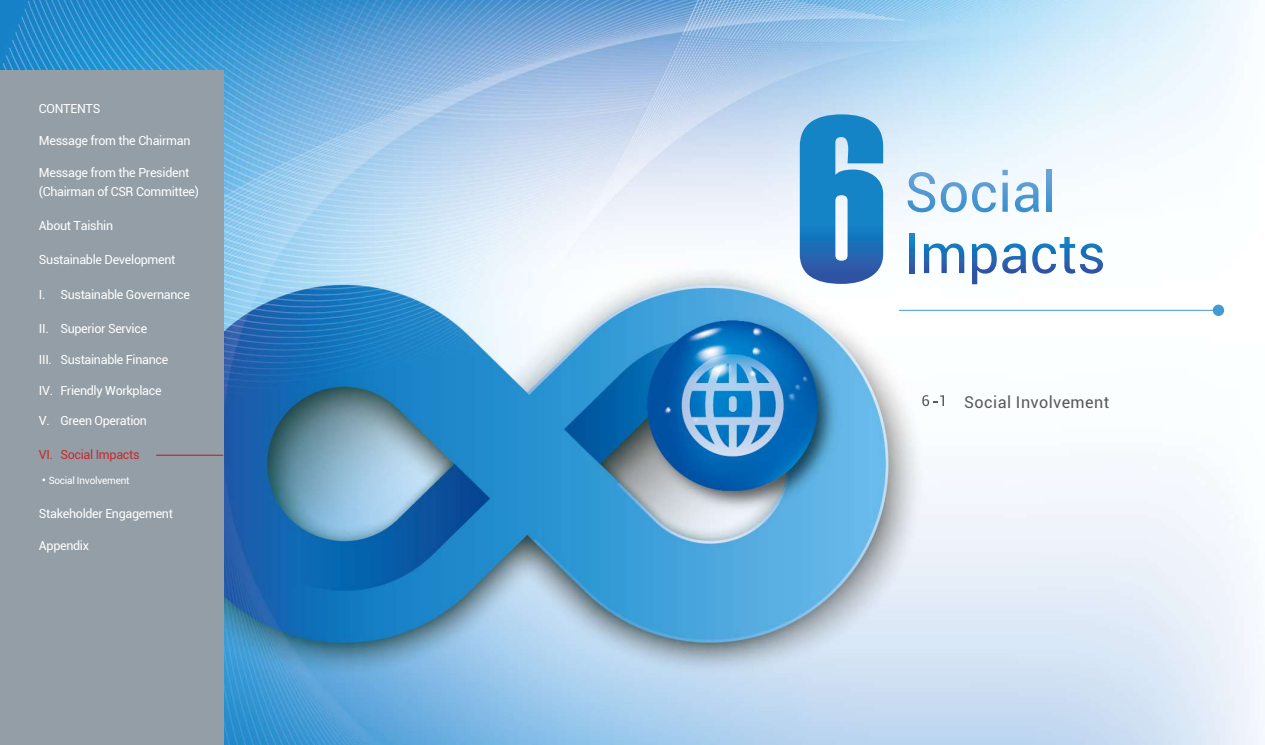
<style>
.page{position:relative;width:1265px;height:745px;background:#fff}
.page>*{position:absolute;margin:0;border:0;box-sizing:border-box;transform-origin:0 0}
.t1{font:16.25px "Roboto";letter-spacing:.025em;color:#57585a}
.t2{font:12.5px "Roboto";letter-spacing:-.025em;color:#fff}
.t3{font:12.5px "Roboto";letter-spacing:-.025em;color:#c52b2f}
.t4{font:12.5px "Noto Sans CJ Ktc";color:#fff}
.t5{font:10px "Roboto";letter-spacing:-.025em;color:#fff}
</style>
<div class="page">
<img style="left:0;top:0;width:1263px;height:744px">
<svg style="left:800px;top:114px;width:83px;height:170px;background:#3d8fc9"></svg>
<hr style="left:899px;top:310px;width:319px;height:1px;background:#419bd5">
<div style="left:1213px;top:304px;width:11px;height:12px;background:#419bd5;border-radius:50%"></div>
<svg style="left:907px;top:172px;width:28px;height:40px"></svg>
<svg style="left:941px;top:182px;width:55px;height:30px"></svg>
<svg style="left:1002px;top:170px;width:6px;height:42px"></svg>
<svg style="left:1015px;top:182px;width:24px;height:30px"></svg>
<svg style="left:1047px;top:170px;width:5px;height:42px"></svg>
<svg style="left:910px;top:234px;width:5px;height:39px"></svg>
<svg style="left:924px;top:243px;width:40px;height:30px"></svg>
<svg style="left:972px;top:237px;width:131px;height:47px"></svg>
<svg style="left:922px;top:395px;width:22px;height:11px"></svg>
<div style="left:0;top:71px;width:223px;height:673px;background:#939ea6"></div>
<hr style="left:156px;top:454px;width:67px;height:1px;background:#c52b2f">
<p class="t2" style="left:39px;top:100px;width:63px">CONTENTS</p>
<p class="t2" style="left:39px;top:132px;width:153px">Message from the Chairman</p>
<p class="t2" style="left:39px;top:163px;width:152px">Message from the President</p>
<p class="t2" style="left:39px;top:183px;width:162px">(Chairman of CSR Committee)</p>
<p class="t2" style="left:39px;top:217px;width:76px">About Taishin</p>
<p class="t2" style="left:39px;top:251px;width:138px">Sustainable Development</p>
<p class="t2" style="left:39px;top:285px;width:153px">I. Sustainable Governance</p>
<p class="t2" style="left:39px;top:320px;width:110px">II. Superior Service</p>
<p class="t2" style="left:39px;top:351px;width:131px">III. Sustainable Finance</p>
<p class="t2" style="left:39px;top:382px;width:124px">IV. Friendly Workplace</p>
<p class="t2" style="left:39px;top:412px;width:110px">V. Green Operation</p>
<p class="t3" style="left:39px;top:445px;width:102px">VI. Social Impacts</p>
<p class="t4" style="left:39px;top:344px;width:80px">三、永續金融</p>
<p class="t5" style="left:49px;top:473px;width:82px">Social Involvement</p>
<p class="t2" style="left:39px;top:504px;width:135px">Stakeholder Engagement</p>
<p class="t2" style="left:39px;top:536px;width:52px">Appendix</p>
<h1 class="t1" style="left:964px;top:390px;width:146px">Social Involvement</h1>
</div>
